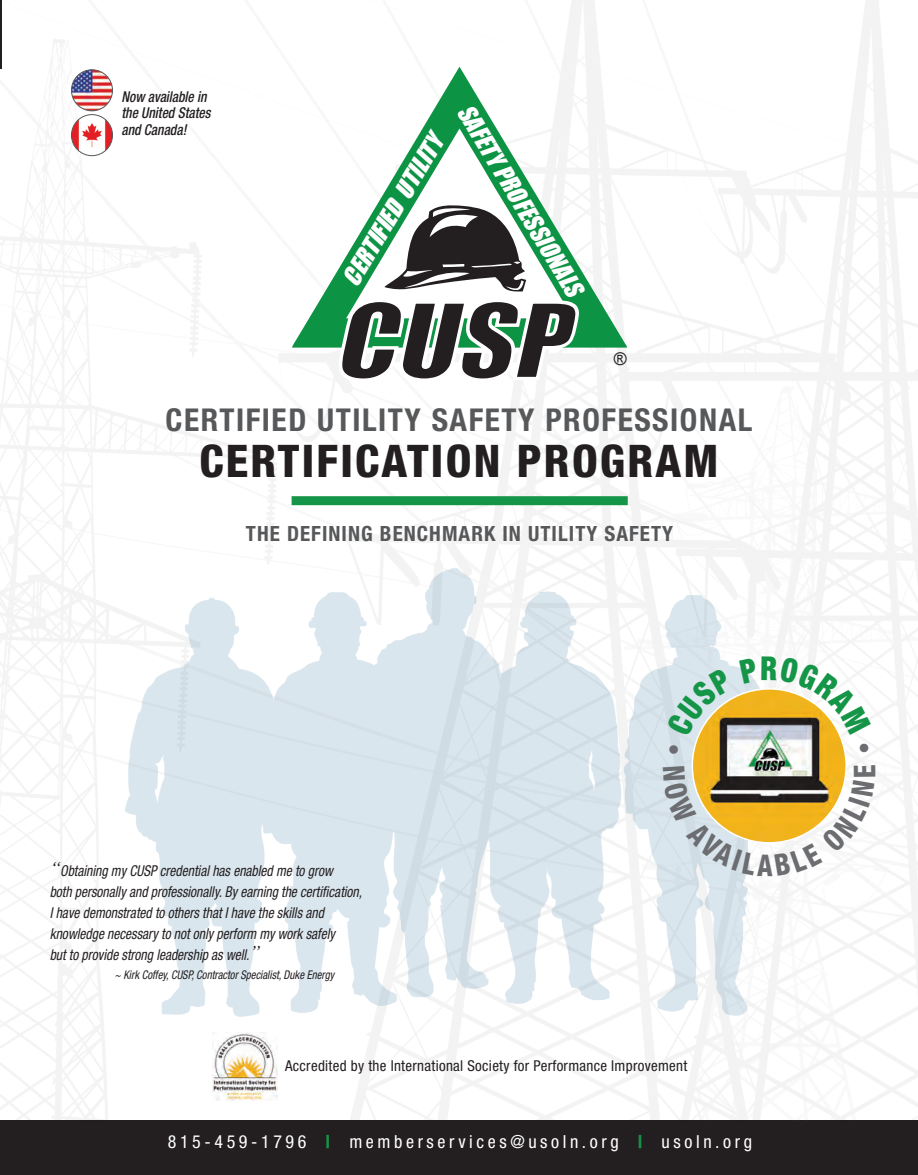
<style>
.page{position:relative;width:918px;height:1175px;background:#fff}
.page>*{position:absolute;margin:0;border:0;box-sizing:border-box;transform-origin:0 0}
.t1{font:italic 96.75px "Impact";color:#231f20;scale:1.14 1}
.t2{font:800 condensed 45px "Helvetica Neue";letter-spacing:.05em;color:#231f20}
.t3{font:700 condensed 31.5px "Helvetica Neue";letter-spacing:.05em;color:#57585a}
.t4{font:italic 23.85px "Impact";color:#fff}
.t5{font:700 condensed 21px "Helvetica Neue";letter-spacing:.05em;color:#57585a}
.t6{font:condensed 18px "Helvetica Neue";letter-spacing:.2em;color:#fff}
.t7{font:17.55px "Arial";color:#231f20}
.t8{font:italic condensed 15px/21px "Helvetica Neue";color:#231f20;scale:.9 1}
.t9{font:condensed 15px "Helvetica Neue";letter-spacing:.02em;color:#231f20}
.t10{font:italic 500 condensed 15px/16.5px "Helvetica Neue";color:#231f20;scale:.9 1}
.t11{font:italic condensed 12px "Helvetica Neue";color:#231f20;scale:.9 1}
.s1{font-family:"Times New Roman";font-stretch:normal;font-size:21px}
.s2{font-weight:900;color:#159547}
</style>
<div class="page">
<div style="left:0;top:1120px;width:918px;height:54px;background:#231f20"></div>
<img style="left:0;top:0;width:918px;height:1120px">
<img style="left:5px;top:544px;width:913px;height:505px">
<svg style="left:292px;top:67px;width:335px;height:280px"></svg>
<svg style="left:331px;top:205px;width:254px;height:179px"></svg>
<div style="left:292px;top:496px;width:336px;height:9px;background:#159547"></div>
<hr style="left:0;top:0;width:1px;height:68px;background:#231f20">
<img style="left:213px;top:1032px;width:65px;height:68px">
<img style="left:71px;top:70px;width:42px;height:41px;border-radius:21px">
<div style="left:71px;top:70px;width:42px;height:41px;border:1px solid #57585a;border-radius:50%"></div>
<svg style="left:71px;top:115px;width:42px;height:41px"></svg>
<img style="left:71px;top:119px;width:42px;height:33px">
<div style="left:71px;top:114px;width:42px;height:42px;border:1px solid #57585a;border-radius:50%"></div>
<img style="left:692px;top:689px;width:154px;height:153px;border-radius:77px">
<svg style="left:669px;top:744px;width:10px;height:10px"></svg>
<svg style="left:663px;top:765px;width:212px;height:111px"></svg>
<svg style="left:859px;top:742px;width:10px;height:11px"></svg>
<svg style="left:666px;top:667px;width:67px;height:70px;background:#d4d6cb"></svg>
<svg style="left:739px;top:656px;width:132px;height:78px"></svg>
<p class="t10" style="left:122px;top:88px;width:100px">Now available in the United States and Canada!</p>
<h3 class="t4" style="left:480px;top:97px;width:220px;rotate:59deg">SAFETY PROFESSIONALS</h3>
<h3 class="t4" style="left:333px;top:273px;width:172px;rotate:-59deg">CERTIFIED UTILITY</h3>
<h1 class="t1" style="left:333px;top:265px;width:234px">CUSP</h1>
<p class="t7" style="left:614px;top:347px;width:14px">®</p>
<h3 class="t3" style="left:166px;top:401px;width:588px">CERTIFIED UTILITY SAFETY PROFESSIONAL</h3>
<h2 class="t2" style="left:199px;top:433px;width:521px">CERTIFICATION PROGRAM</h2>
<h3 class="t5" style="left:246px;top:520px;width:429px">THE DEFINING BENCHMARK IN UTILITY SAFETY</h3>
<p class="t8" style="left:50px;top:859px;width:349px"><span class="s1">“</span>Obtaining my CUSP credential has enabled me to grow<br>both personally and professionally. By earning the certification, I have demonstrated to others that I have the skills and knowledge necessary to not only perform my work safely<br>but to provide strong leadership as well.<span class="s1">”</span></p>
<p class="t11" style="left:114px;top:968px;width:246px">~ Kirk Coffey, CUSP, Contractor Specialist, Duke Energy</p>
<p class="t9" style="left:285px;top:1057px;width:404px">Accredited by the International Society for Performance Improvement</p>
<p class="t6" style="left:168px;top:1131px;width:586px">815-459-1796 <span class="s2">|</span> memberservices@usoln.org <span class="s2">|</span> usoln.org</p>
</div>
